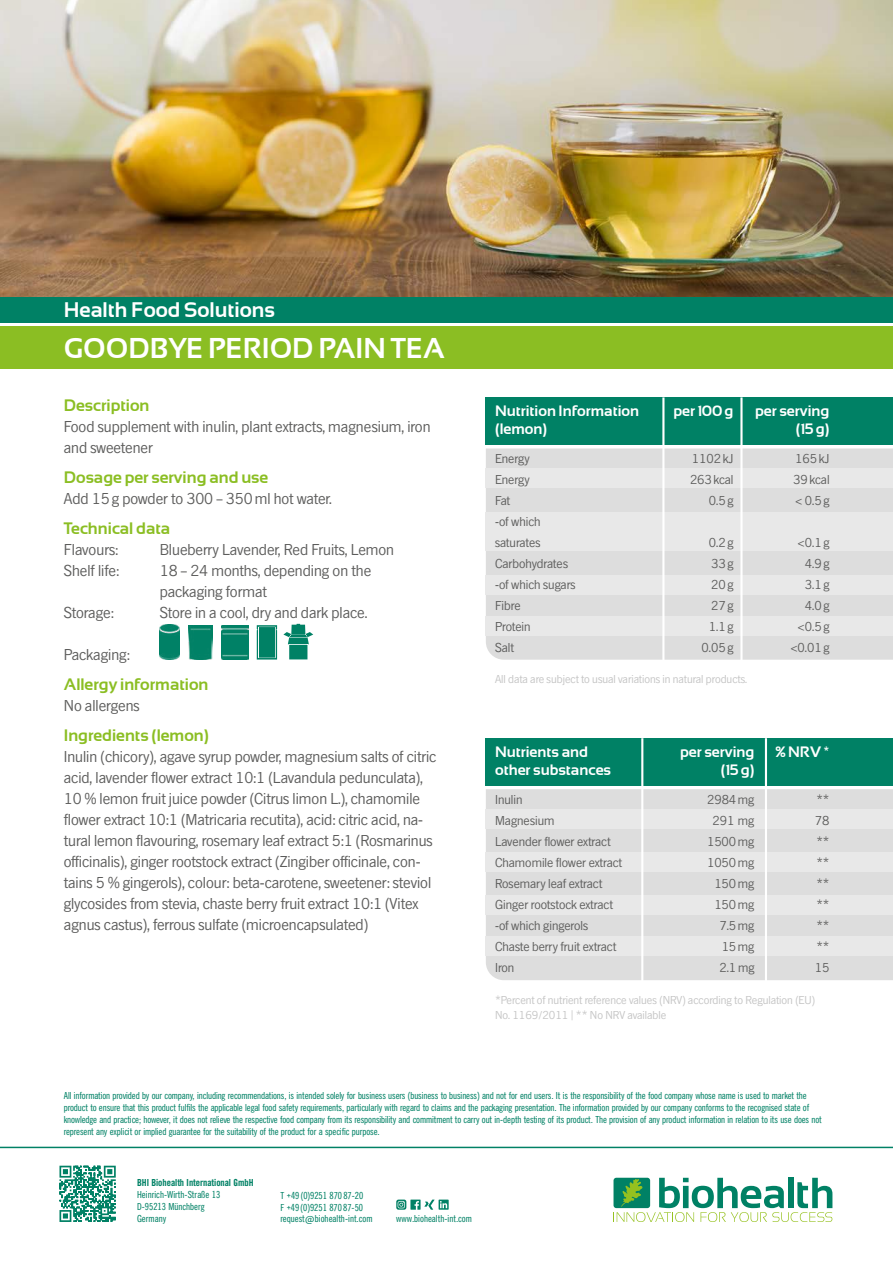
<style>
.page{position:relative;width:893px;height:1263px;background:#fff}
.page>*{position:absolute;margin:0;border:0;box-sizing:border-box;transform-origin:0 0}
.t1{font:700 28.5px "Sansation";color:#fff}
.t2{font:700 21px "Sansation";color:#fff}
.t3{font:16.5px/21px "News Gothic SB";color:#5c5c5b}
.t4{font:700 16.5px "Sansation";color:#8bbe23}
.t5{font:700 15px "Sansation";color:#fff}
.t6{font:13.5px/21px "News Gothic SB";color:#5c5c5b}
.t7{font:12px/14.4px "News Gothic SB";color:#c4c4c4}
.t8{font:10.5px/12px "News Gothic SB Con";letter-spacing:-.01em;color:#008165}
.t9{font:10.5px "News Gothic SB Bold Con";color:#008165}
</style>
<div class="page">
<img style="left:0;top:0;width:893px;height:298px">
<hr style="left:0;top:1147px;width:893px;height:1px;background:#008165">
<div style="left:486px;top:448px;width:407px;height:212px;background:#ddd"></div>
<div style="left:486px;top:469px;width:407px;height:19px;background:#e8e8e8"></div>
<div style="left:486px;top:512px;width:407px;height:19px;background:#e8e8e8"></div>
<div style="left:486px;top:531px;width:407px;height:20px;background:#e8e8e8"></div>
<div style="left:486px;top:575px;width:407px;height:19px;background:#e8e8e8"></div>
<div style="left:486px;top:617px;width:407px;height:19px;background:#e8e8e8"></div>
<div style="left:486px;top:397px;width:407px;height:47px;background:#008165"></div>
<div style="left:486px;top:789px;width:407px;height:191px;background:#ddd"></div>
<div style="left:486px;top:809px;width:407px;height:20px;background:#e8e8e8"></div>
<div style="left:486px;top:896px;width:407px;height:19px;background:#e8e8e8"></div>
<div style="left:486px;top:937px;width:407px;height:19px;background:#e8e8e8"></div>
<div style="left:486px;top:853px;width:407px;height:19px;background:#e8e8e8"></div>
<div style="left:486px;top:738px;width:407px;height:47px;background:#008165"></div>
<hr style="left:765px;top:738px;width:2px;height:249px;background:#fff">
<hr style="left:641px;top:738px;width:2px;height:249px;background:#fff">
<div style="left:0;top:298px;width:893px;height:25px;background:#008165"></div>
<div style="left:0;top:326px;width:893px;height:43px;background:#8bbe23"></div>
<hr style="left:662px;top:397px;width:2px;height:267px;background:#fff">
<hr style="left:740px;top:397px;width:2px;height:267px;background:#fff">
<svg style="left:60px;top:1166px;width:56px;height:56px"></svg>
<svg style="left:613px;top:1178px;width:219px;height:44px"></svg>
<svg style="left:396px;top:1199px;width:53px;height:11px"></svg>
<img style="left:160px;top:625px;width:19px;height:34px">
<img style="left:221px;top:625px;width:27px;height:34px">
<img style="left:188px;top:625px;width:25px;height:34px">
<svg style="left:283px;top:624px;width:30px;height:35px"></svg>
<svg style="left:257px;top:625px;width:20px;height:34px"></svg>
<h2 class="t2" style="left:64px;top:298px;width:213px">Health Food Solutions</h2>
<h1 class="t1" style="left:64px;top:332px;width:383px">GOODBYE PERIOD PAIN TEA</h1>
<h3 class="t4" style="left:64px;top:395px;width:87px">Description</h3>
<h3 class="t3" style="left:64px;top:415px;width:368px">Food supplement with inulin, plant extracts, magnesium, iron and sweetener</h3>
<h3 class="t4" style="left:64px;top:467px;width:206px">Dosage per serving and use</h3>
<h3 class="t3" style="left:64px;top:487px;width:270px">Add 15g powder to 300 – 350ml hot water.</h3>
<h3 class="t4" style="left:64px;top:518px;width:108px">Technical data</h3>
<h3 class="t3" style="left:64px;top:538px;width:56px">Flavours:</h3>
<h3 class="t3" style="left:160px;top:538px;width:236px">Blueberry Lavender, Red Fruits, Lemon</h3>
<h3 class="t3" style="left:64px;top:559px;width:57px">Shelf life:</h3>
<h3 class="t3" style="left:160px;top:559px;width:213px">18 – 24 months, depending on the packaging format</h3>
<h3 class="t3" style="left:64px;top:601px;width:51px">Storage:</h3>
<h3 class="t3" style="left:160px;top:601px;width:209px">Store in a cool, dry and dark place.</h3>
<h3 class="t3" style="left:64px;top:643px;width:67px">Packaging:</h3>
<h3 class="t4" style="left:64px;top:674px;width:146px">Allergy information</h3>
<h3 class="t3" style="left:64px;top:694px;width:77px">No allergens</h3>
<h3 class="t4" style="left:64px;top:725px;width:147px">Ingredients (lemon)</h3>
<p class="t3" style="left:64px;top:745px;width:374px">Inulin (chicory), agave syrup powder, magnesium salts of citric acid, lavender flower extract 10:1 (Lavandula pedunculata), 10 % lemon fruit juice powder (Citrus limon L.), chamomile flower extract 10:1 (Matricaria recutita), acid: citric acid, na&shy;tural lemon flavouring, rosemary leaf extract 5:1 (Rosmarinus officinalis), ginger rootstock extract (Zingiber officinale, con&shy;tains 5 % gingerols), colour: beta-carotene, sweetener: steviol glycosides from stevia, chaste berry fruit extract 10:1 (Vitex agnus castus), ferrous sulfate (microencapsulated)</p>
<h3 class="t5" style="left:495px;top:403px;width:146px">Nutrition Information</h3>
<h3 class="t5" style="left:673px;top:403px;width:62px">per 100 g</h3>
<h3 class="t5" style="left:755px;top:403px;width:76px">per serving</h3>
<h3 class="t5" style="left:495px;top:421px;width:54px">(lemon)</h3>
<h3 class="t5" style="left:796px;top:421px;width:35px">(15 g)</h3>
<p class="t6" style="left:495px;top:448px;width:36px">Energy</p>
<p class="t6" style="left:692px;top:448px;width:43px">1102kJ</p>
<p class="t6" style="left:795px;top:448px;width:36px">165kJ</p>
<p class="t6" style="left:495px;top:469px;width:36px">Energy</p>
<p class="t6" style="left:690px;top:469px;width:45px">263kcal</p>
<p class="t6" style="left:793px;top:469px;width:38px">39kcal</p>
<p class="t6" style="left:495px;top:490px;width:17px">Fat</p>
<p class="t6" style="left:709px;top:490px;width:26px">0.5g</p>
<p class="t6" style="left:795px;top:490px;width:36px">&lt; 0.5g</p>
<p class="t6" style="left:495px;top:511px;width:47px">-of which saturates</p>
<p class="t6" style="left:709px;top:532px;width:26px">0.2g</p>
<p class="t6" style="left:798px;top:532px;width:33px">&lt;0.1g</p>
<p class="t6" style="left:495px;top:553px;width:74px">Carbohydrates</p>
<p class="t6" style="left:711px;top:553px;width:24px">33g</p>
<p class="t6" style="left:805px;top:553px;width:26px">4.9g</p>
<p class="t6" style="left:495px;top:574px;width:82px">-of which sugars</p>
<p class="t6" style="left:711px;top:574px;width:24px">20g</p>
<p class="t6" style="left:805px;top:574px;width:26px">3.1g</p>
<p class="t6" style="left:495px;top:595px;width:27px">Fibre</p>
<p class="t6" style="left:711px;top:595px;width:24px">27g</p>
<p class="t6" style="left:805px;top:595px;width:26px">4.0g</p>
<p class="t6" style="left:495px;top:616px;width:37px">Protein</p>
<p class="t6" style="left:709px;top:616px;width:26px">1.1g</p>
<p class="t6" style="left:798px;top:616px;width:33px">&lt;0.5g</p>
<p class="t6" style="left:495px;top:637px;width:20px">Salt</p>
<p class="t6" style="left:702px;top:637px;width:33px">0.05g</p>
<p class="t6" style="left:790px;top:637px;width:41px">&lt;0.01g</p>
<p class="t7" style="left:495px;top:672px;width:254px">All data are subject to usual variations in natural products.</p>
<h3 class="t5" style="left:495px;top:743px;width:95px">Nutrients and</h3>
<h3 class="t5" style="left:680px;top:743px;width:76px">per serving</h3>
<h3 class="t5" style="left:775px;top:743px;width:56px">%NRV *</h3>
<h3 class="t5" style="left:495px;top:761px;width:118px">other substances</h3>
<h3 class="t5" style="left:721px;top:761px;width:35px">(15 g)</h3>
<p class="t6" style="left:495px;top:789px;width:29px">Inulin</p>
<p class="t6" style="left:707px;top:789px;width:49px">2984mg</p>
<p class="t6" style="left:816px;top:789px;width:15px">**</p>
<p class="t6" style="left:495px;top:810px;width:61px">Magnesium</p>
<p class="t6" style="left:713px;top:810px;width:43px">291 mg</p>
<p class="t6" style="left:815px;top:810px;width:16px">78</p>
<p class="t6" style="left:495px;top:831px;width:117px">Lavender flower extract</p>
<p class="t6" style="left:707px;top:831px;width:49px">1500mg</p>
<p class="t6" style="left:816px;top:831px;width:15px">**</p>
<p class="t6" style="left:495px;top:852px;width:129px">Chamomile flower extract</p>
<p class="t6" style="left:707px;top:852px;width:49px">1050mg</p>
<p class="t6" style="left:816px;top:852px;width:15px">**</p>
<p class="t6" style="left:495px;top:873px;width:109px">Rosemary leaf extract</p>
<p class="t6" style="left:714px;top:873px;width:42px">150mg</p>
<p class="t6" style="left:816px;top:873px;width:15px">**</p>
<p class="t6" style="left:495px;top:894px;width:119px">Ginger rootstock extract</p>
<p class="t6" style="left:714px;top:894px;width:42px">150mg</p>
<p class="t6" style="left:816px;top:894px;width:15px">**</p>
<p class="t6" style="left:495px;top:915px;width:95px">-of which gingerols</p>
<p class="t6" style="left:719px;top:915px;width:36px">7.5mg</p>
<p class="t6" style="left:816px;top:915px;width:15px">**</p>
<p class="t6" style="left:495px;top:936px;width:123px">Chaste berry fruit extract</p>
<p class="t6" style="left:722px;top:936px;width:34px">15mg</p>
<p class="t6" style="left:816px;top:936px;width:15px">**</p>
<p class="t6" style="left:495px;top:957px;width:21px">Iron</p>
<p class="t6" style="left:719px;top:957px;width:36px">2.1mg</p>
<p class="t6" style="left:815px;top:957px;width:16px">15</p>
<p class="t7" style="left:495px;top:993px;width:322px">*Percent of nutrient reference values (NRV) according to Regulation (EU)<br>No. 1169/2011 | ** No NRV available</p>
<p class="t8" style="left:64px;top:1089px;width:759px">All information provided by our company, including recommendations, is intended solely for business users (business to business) and not for end users. It is the responsibility of the food company whose name is used to market the product to ensure that this product fulfils the applicable legal food safety requirements, particularly with regard to claims and the packaging presentation. The information provided by our company conforms to the recognised state of knowledge and practice; however, it does not relieve the respective food company from its responsibility and commitment to carry out in-depth testing of its product. The provision of any product information in relation to its use does not represent any explicit or implied guarantee for the suitability of the product for a specific purpose.</p>
<p class="t9" style="left:137px;top:1176px;width:118px">BHI Biohealth International GmbH</p>
<p class="t8" style="left:137px;top:1188px;width:85px">Heinrich-Wirth-Straße 13<br>D-95213 Münchberg<br>Germany</p>
<p class="t8" style="left:280px;top:1189px;width:94px;line-height:11.6px">T +49(0)9251 87087-20<br>F +49(0)9251 87087-50 request@biohealth-int.com</p>
<p class="t8" style="left:396px;top:1212px;width:77px">www.biohealth-int.com</p>
</div>
